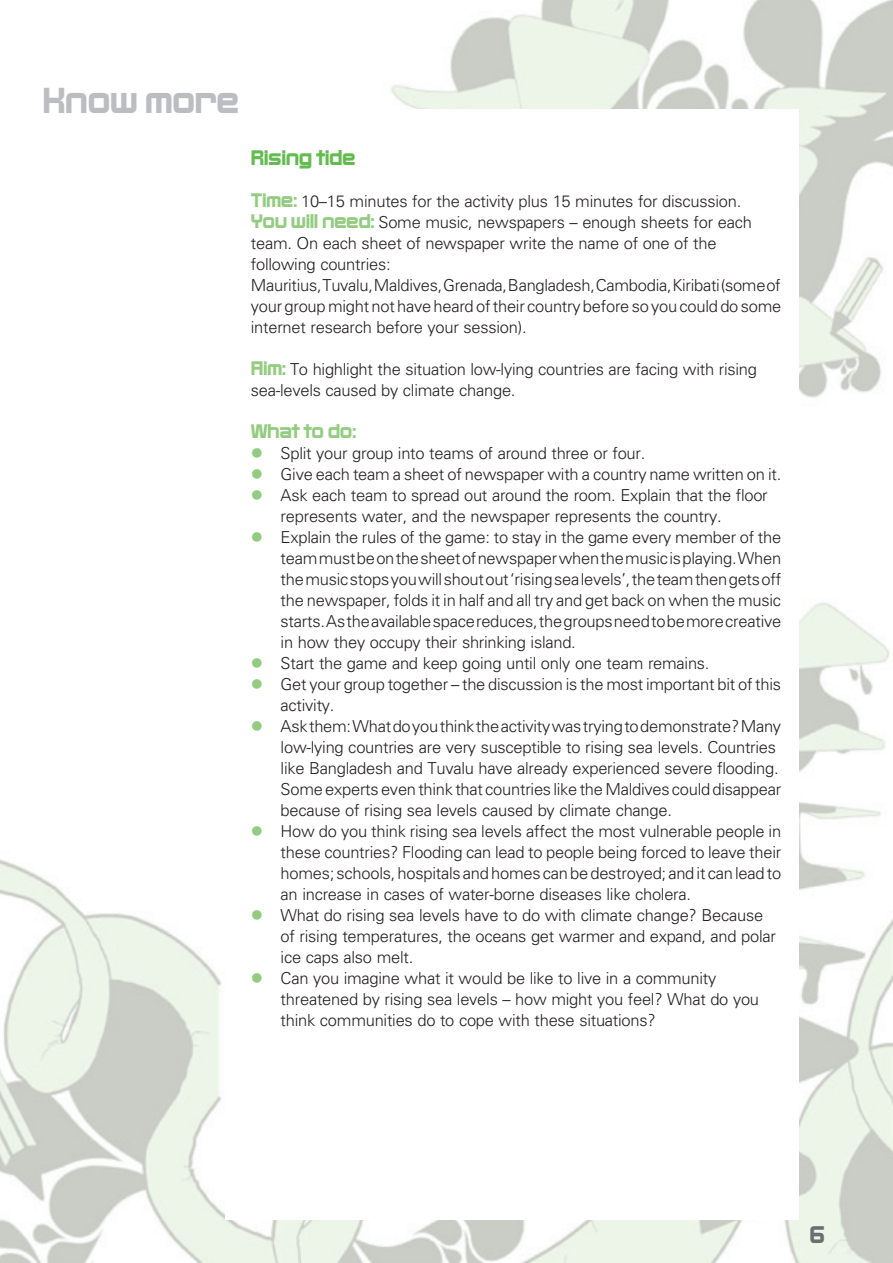
<style>
.page{position:relative;width:893px;height:1263px;background:#fff}
.page>*{position:absolute;margin:0;border:0;box-sizing:border-box;transform-origin:0 0}
.t1{font:36px "Benjamin";letter-spacing:-.015em;color:#bcbdc0}
.t2{font:24px "Benjamin";color:#6c6d70}
.t3{font:21px "Benjamin";letter-spacing:-.015em;color:#63bc4f}
.t4{font:19.5px "Benjamin";letter-spacing:-.015em;color:#93cc80}
.t5{font:300 16.5px/21px "Univers";letter-spacing:-.015em;color:#231f20}
.s1{font-family:"Benjamin";font-weight:400;font-size:19.5px;color:#93cc80}
.s2{color:#93cc80}
</style>
<div class="page">
<img style="left:0;top:0;width:893px;height:1263px">
<div style="left:225px;top:110px;width:573px;height:1110px;background:#fff"></div>
<h1 class="t1" style="left:43px;top:79px;width:198px">Know more</h1>
<p class="t3" style="left:251px;top:144px;width:106px">Rising tide</p>
<p class="t5" style="left:251px;top:190px;width:532px"><span class="s1">Time:</span> 10–15 minutes for the activity plus 15 minutes for discussion.<br><span class="s1">You will need:</span> Some music, newspapers – enough sheets for each team. On each sheet of newspaper write the name of one of the following countries:<br>Mauritius, Tuvalu, Maldives, Grenada, Bangladesh, Cambodia, Kiribati (some of your group might not have heard of their country before so you could do some internet research before your session).</p>
<p class="t5" style="left:251px;top:358px;width:508px"><span class="s1">Aim:</span> To highlight the situation low-lying countries are facing with rising sea-levels caused by climate change.</p>
<p class="t4" style="left:251px;top:419px;width:107px">What to do:</p>
<p class="t5" style="left:251px;top:442px;width:396px"><span class="s2">●</span> Split your group into teams of around three or four.</p>
<p class="t5" style="left:251px;top:463px;width:532px"><span class="s2">●</span> Give each team a sheet of newspaper with a country name written on it.</p>
<p class="t5" style="left:281px;top:484px;width:489px;text-indent:-30px"><span class="s2">●</span> Ask each team to spread out around the room. Explain that the floor represents water, and the newspaper represents the country.</p>
<p class="t5" style="left:281px;top:526px;width:502px;text-align:justify;text-indent:-30px"><span class="s2">●</span> -Explain the rules of the game: to stay in the game every member of the team must be on the sheet of newspaper when the music is playing. When the music stops you will shout out ‘rising sea levels’, the team then gets off the newspaper, folds it in half and all try and get back on when the music starts. As the available space reduces, the groups need to be more creative in how they occupy their shrinking island.</p>
<p class="t5" style="left:251px;top:652px;width:460px"><span class="s2">●</span> Start the game and keep going until only one team remains.</p>
<p class="t5" style="left:281px;top:673px;width:502px;text-indent:-30px"><span class="s2">●</span> Get your group together – the discussion is the most important bit of this activity.</p>
<p class="t5" style="left:281px;top:715px;width:502px;text-indent:-30px"><span class="s2">●</span> -----Ask them: What do you think the activity was trying to demonstrate? Many low-lying countries are very susceptible to rising sea levels. Countries like Bangladesh and Tuvalu have already experienced severe flooding.<br>Some experts even think that countries like the Maldives could disappear because of rising sea levels caused by climate change.</p>
<p class="t5" style="left:281px;top:820px;width:502px;text-align:justify;text-indent:-30px"><span class="s2">●</span> -----How do you think rising sea levels affect the most vulnerable people in these countries? Flooding can lead to people being forced to leave their homes; schools, hospitals and homes can be destroyed; and it can lead to an increase in cases of water-borne diseases like cholera.</p>
<p class="t5" style="left:281px;top:904px;width:497px;text-indent:-30px"><span class="s2">●</span> -----What do rising sea levels have to do with climate change? Because of rising temperatures, the oceans get warmer and expand, and polar ice caps also melt.</p>
<p class="t5" style="left:281px;top:967px;width:480px;text-indent:-30px"><span class="s2">●</span> -----Can you imagine what it would be like to live in a community threatened by rising sea levels – how might you feel? What do you think communities do to cope with these situations?</p>
<h2 class="t2" style="left:809px;top:1220px;width:17px">6</h2>
</div>
